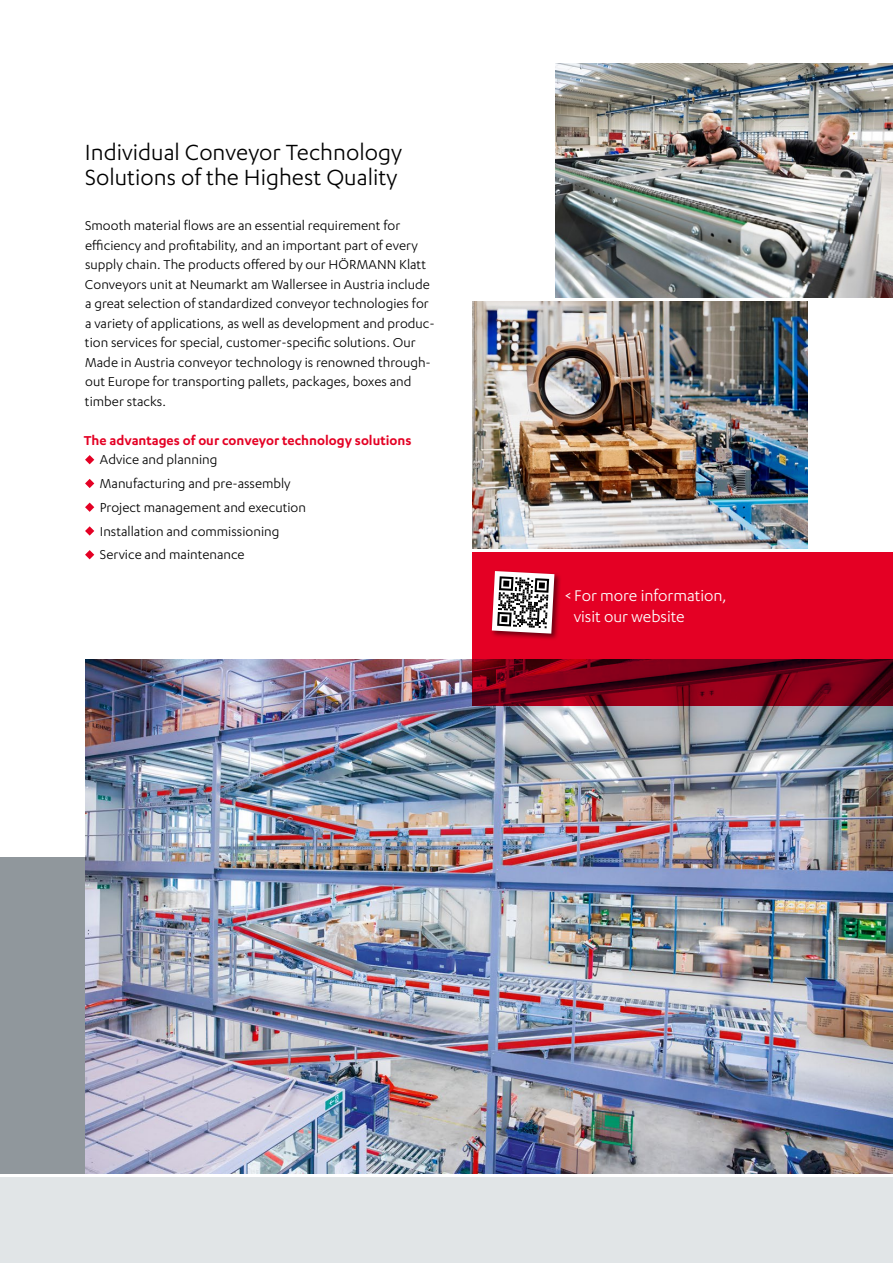
<style>
.page{position:relative;width:893px;height:1263px;background:#fff}
.page>*{position:absolute;margin:0;border:0;box-sizing:border-box;transform-origin:0 0}
.t1{font:25.5px/25.5px "Karbon";color:#000}
.t2{font:18px/21px "Karbon";letter-spacing:-.005em;color:#fff}
.t3{font:15px/19.5px "Karbon";color:#000}
.t4{font:600 15px "Karbon";color:#e40024}
</style>
<div class="page">
<div style="left:0;top:1178px;width:893px;height:85px;background:#e1e5e7"></div>
<div style="left:0;top:857px;width:85px;height:317px;background:#90979c"></div>
<svg style="left:85px;top:455px;width:9px;height:9px"></svg>
<svg style="left:85px;top:479px;width:9px;height:9px"></svg>
<svg style="left:85px;top:503px;width:9px;height:9px"></svg>
<svg style="left:85px;top:526px;width:9px;height:10px"></svg>
<svg style="left:85px;top:550px;width:9px;height:9px"></svg>
<img style="left:85px;top:659px;width:808px;height:515px">
<img style="left:556px;top:64px;width:337px;height:234px">
<img style="left:472px;top:302px;width:336px;height:247px">
<svg style="left:472px;top:553px;width:421px;height:153px;background:#bd001f"></svg>
<div style="left:490px;top:570px;width:72px;height:71px;background:#000;opacity:.5"></div>
<svg style="left:492px;top:571px;width:62px;height:63px"></svg>
<h1 class="t1" style="left:85px;top:139px;width:319px">Individual Conveyor Technology<br>Solutions of the Highest Quality</h1>
<p class="t3" style="left:85px;top:216px;width:351px">Smooth material flows are an essential requirement for efficiency and profitability, and an important part of every supply chain. The products offered by our HÖRMANN Klatt Conveyors unit at Neumarkt am Wallersee in Austria include a great selection of standardized conveyor technologies for a variety of applications, as well as development and produc&shy;tion services for special, customer-specific solutions. Our Made in Austria conveyor technology is renowned through&shy;out Europe for transporting pallets, packages, boxes and timber stacks.</p>
<p class="t4" style="left:84px;top:432px;width:329px">The advantages of our conveyor technology solutions</p>
<p class="t3" style="left:100px;top:447px;width:208px;line-height:23.7px">Advice and planning<br>Manufacturing and pre-assembly<br>Project management and execution<br>Installation and commissioning<br>Service and maintenance</p>
<p class="t2" style="left:574px;top:584px;width:155px;text-indent:-9px">&lt; For more information, visit our website</p>
</div>
